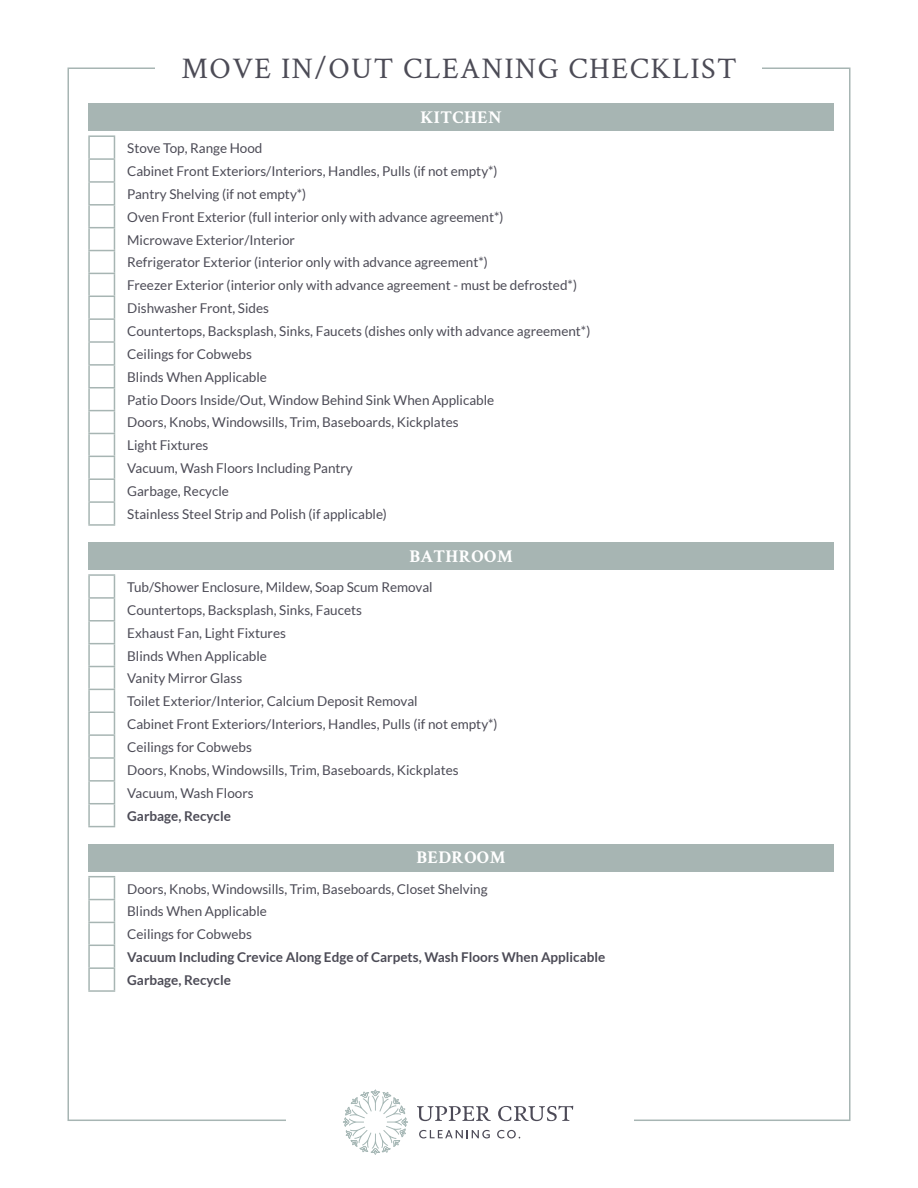
<style>
.page{position:relative;width:918px;height:1188px;background:#fff}
.page>*{position:absolute;margin:0;border:0;box-sizing:border-box;transform-origin:0 0}
.t1{font:30px "Crimson Text";letter-spacing:.05em;color:#4c4b56}
.t2{font:700 18px "Crimson Text";letter-spacing:.02em;color:#fff}
.Body_Paragraph_Left{font:13.5px "Lato";color:#4c4b56}
.Body_Paragraph_Left-2{font:700 13.5px "Lato";color:#4c4b56}
</style>
<div class="page">
<svg style="left:417px;top:1106px;width:74px;height:15px"></svg>
<svg style="left:498px;top:1106px;width:75px;height:15px"></svg>
<svg style="left:419px;top:1130px;width:71px;height:8px"></svg>
<svg style="left:497px;top:1130px;width:23px;height:8px"></svg>
<svg style="left:343px;top:1089px;width:65px;height:66px"></svg>
<div style="left:88px;top:103px;width:746px;height:28px;background:#a7b5b3"></div>
<div style="left:88px;top:542px;width:746px;height:28px;background:#a7b5b3"></div>
<div style="left:88px;top:844px;width:746px;height:27px;background:#a7b5b3"></div>
<hr style="left:88px;top:135px;width:27px;height:2px;background:#a7b5b3">
<svg style="left:88px;top:137px;width:27px;height:387px"></svg>
<hr style="left:88px;top:478px;width:27px;height:2px;background:#a7b5b3">
<hr style="left:88px;top:501px;width:27px;height:2px;background:#a7b5b3">
<hr style="left:88px;top:524px;width:27px;height:2px;background:#a7b5b3">
<hr style="left:88px;top:574px;width:27px;height:2px;background:#a7b5b3">
<svg style="left:88px;top:576px;width:27px;height:251px"></svg>
<svg style="left:88px;top:876px;width:27px;height:114px"></svg>
<hr style="left:88px;top:967px;width:27px;height:2px;background:#a7b5b3">
<hr style="left:88px;top:990px;width:27px;height:2px;background:#a7b5b3">
<h1 class="t1" style="left:181px;top:48px;width:557px">MOVE IN/OUT CLEANING CHECKLIST</h1>
<h1 class="t2" style="left:421px;top:106px;width:83px">KITCHEN</h1>
<p class="Body_Paragraph_Left" style="left:127px;top:141px;width:137px">Stove Top, Range Hood</p>
<p class="Body_Paragraph_Left" style="left:127px;top:164px;width:372px">Cabinet Front Exteriors/Interiors, Handles, Pulls (if not empty*)</p>
<p class="Body_Paragraph_Left" style="left:127px;top:186px;width:181px">Pantry Shelving (if not empty*)</p>
<p class="Body_Paragraph_Left" style="left:127px;top:209px;width:378px">Oven Front Exterior (full interior only with advance agreement*)</p>
<p class="Body_Paragraph_Left" style="left:127px;top:232px;width:169px">Microwave Exterior/Interior</p>
<p class="Body_Paragraph_Left" style="left:127px;top:255px;width:362px">Refrigerator Exterior (interior only with advance agreement*)</p>
<p class="Body_Paragraph_Left" style="left:127px;top:278px;width:451px">Freezer Exterior (interior only with advance agreement - must be defrosted*)</p>
<p class="Body_Paragraph_Left" style="left:127px;top:301px;width:143px">Dishwasher Front, Sides</p>
<p class="Body_Paragraph_Left" style="left:127px;top:324px;width:465px">Countertops, Backsplash, Sinks, Faucets (dishes only with advance agreement*)</p>
<p class="Body_Paragraph_Left" style="left:127px;top:346px;width:126px">Ceilings for Cobwebs</p>
<p class="Body_Paragraph_Left" style="left:127px;top:369px;width:141px">Blinds When Applicable</p>
<p class="Body_Paragraph_Left" style="left:127px;top:392px;width:369px">Patio Doors Inside/Out, Window Behind Sink When Applicable</p>
<p class="Body_Paragraph_Left" style="left:127px;top:415px;width:333px">Doors, Knobs, Windowsills, Trim, Baseboards, Kickplates</p>
<p class="Body_Paragraph_Left" style="left:127px;top:438px;width:83px">Light Fixtures</p>
<p class="Body_Paragraph_Left" style="left:127px;top:461px;width:227px">Vacuum, Wash Floors Including Pantry</p>
<p class="Body_Paragraph_Left" style="left:127px;top:484px;width:103px">Garbage, Recycle</p>
<p class="Body_Paragraph_Left" style="left:127px;top:507px;width:261px">Stainless Steel Strip and Polish (if applicable)</p>
<h1 class="t2" style="left:410px;top:545px;width:105px">BATHROOM</h1>
<p class="Body_Paragraph_Left" style="left:127px;top:580px;width:307px">Tub/Shower Enclosure, Mildew, Soap Scum Removal</p>
<p class="Body_Paragraph_Left" style="left:127px;top:602px;width:236px">Countertops, Backsplash, Sinks, Faucets</p>
<p class="Body_Paragraph_Left" style="left:127px;top:625px;width:160px">Exhaust Fan, Light Fixtures</p>
<p class="Body_Paragraph_Left" style="left:127px;top:648px;width:141px">Blinds When Applicable</p>
<p class="Body_Paragraph_Left" style="left:127px;top:671px;width:116px">Vanity Mirror Glass</p>
<p class="Body_Paragraph_Left" style="left:127px;top:694px;width:292px">Toilet Exterior/Interior, Calcium Deposit Removal</p>
<p class="Body_Paragraph_Left" style="left:127px;top:717px;width:372px">Cabinet Front Exteriors/Interiors, Handles, Pulls (if not empty*)</p>
<p class="Body_Paragraph_Left" style="left:127px;top:740px;width:126px">Ceilings for Cobwebs</p>
<p class="Body_Paragraph_Left" style="left:127px;top:762px;width:333px">Doors, Knobs, Windowsills, Trim, Baseboards, Kickplates</p>
<p class="Body_Paragraph_Left" style="left:127px;top:785px;width:128px">Vacuum, Wash Floors</p>
<p class="Body_Paragraph_Left-2" style="left:127px;top:808px;width:105px">Garbage, Recycle</p>
<h1 class="t2" style="left:417px;top:846px;width:91px">BEDROOM</h1>
<p class="Body_Paragraph_Left" style="left:127px;top:881px;width:362px">Doors, Knobs, Windowsills, Trim, Baseboards, Closet Shelving</p>
<p class="Body_Paragraph_Left" style="left:127px;top:904px;width:141px">Blinds When Applicable</p>
<p class="Body_Paragraph_Left" style="left:127px;top:927px;width:126px">Ceilings for Cobwebs</p>
<p class="Body_Paragraph_Left-2" style="left:127px;top:950px;width:480px">Vacuum Including Crevice Along Edge of Carpets, Wash Floors When Applicable</p>
<p class="Body_Paragraph_Left-2" style="left:127px;top:972px;width:105px">Garbage, Recycle</p>
</div>
